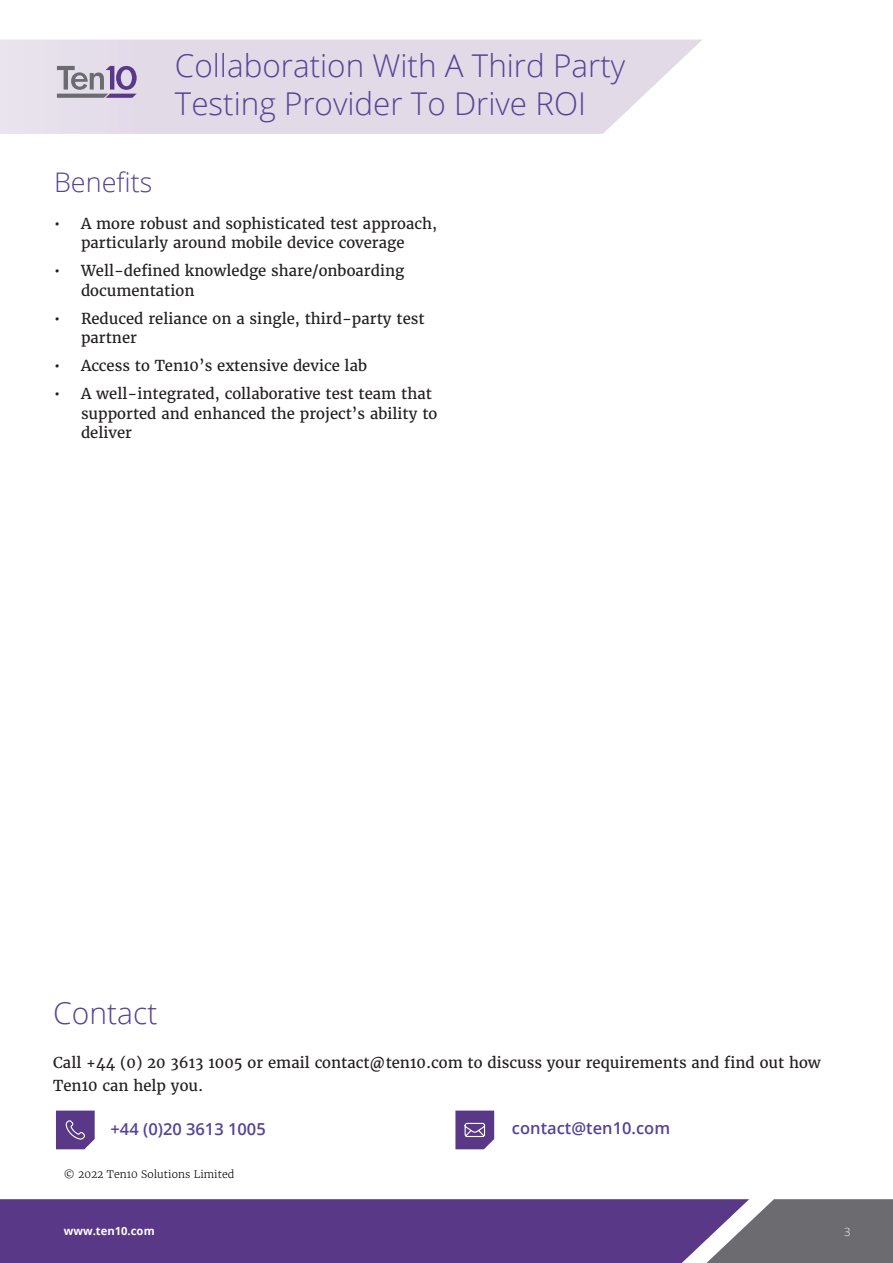
<style>
.page{position:relative;width:893px;height:1263px;background:#fff}
.page>*{position:absolute;margin:0;border:0;box-sizing:border-box;transform-origin:0 0}
.t1{font:300 31.5px "Open Sans";color:#574395}
.t2{font:300 30px "Open Sans";color:#574395}
.t3{font:300 27px "Open Sans";color:#574395}
.t4{font:600 16.5px "Open Sans";color:#574395}
.t5{font:15px/19.5px "Merriweather";color:#231f20}
.t6{font:700 11.25px "Open Sans";color:#fff}
.t7{font:300 11.25px "Open Sans";color:#fff}
.t8{font:300 10.5px "Merriweather";color:#000}
</style>
<div class="page">
<div style="left:0;top:1199px;width:706px;height:64px;background:#593887"></div>
<svg style="left:706px;top:1199px;width:187px;height:64px;background:#7a7781"></svg>
<svg style="left:0;top:40px;width:702px;height:94px;background:#e4dde9"></svg>
<svg style="left:57px;top:66px;width:80px;height:32px;background:#aaa0b7"></svg>
<svg style="left:56px;top:1110px;width:39px;height:39px;background:#694b92"></svg>
<svg style="left:455px;top:1110px;width:39px;height:39px;background:#6e5196"></svg>
<p class="t1" style="left:175px;top:44px;width:452px">Collaboration With A Third Party</p>
<p class="t1" style="left:175px;top:82px;width:413px">Testing Provider To Drive ROI</p>
<p class="t3" style="left:54px;top:164px;width:100px">Benefits</p>
<p class="t5" style="left:54px;top:214px;width:385px;text-align:center">• A more robust and sophisticated test approach, particularly around mobile device coverage</p>
<p class="t5" style="left:81px;top:261px;width:325px;text-indent:-27px">• Well-defined knowledge share/onboarding documentation</p>
<p class="t5" style="left:81px;top:309px;width:345px;text-indent:-27px">• Reduced reliance on a single, third-party test partner</p>
<p class="t5" style="left:54px;top:356px;width:315px">• Access to Ten10’s extensive device lab</p>
<p class="t5" style="left:81px;top:384px;width:358px;text-indent:-27px">• A well-integrated, collaborative test team that supported and enhanced the project’s ability to deliver</p>
<h2 class="t2" style="left:53px;top:993px;width:106px">Contact</h2>
<p class="t5" style="left:53px;top:1051px;width:769px;line-height:22.5px">Call +44 (0) 20 3613 1005 or email contact@ten10.com to discuss your requirements and find out how<br>Ten10 can help you.</p>
<p class="t4" style="left:111px;top:1118px;width:157px">+44 (0)20 3613 1005</p>
<p class="t4" style="left:512px;top:1117px;width:160px">contact@ten10.com</p>
<p class="t8" style="left:64px;top:1168px;width:172px">© 2022 Ten10 Solutions Limited</p>
<p class="t6" style="left:64px;top:1223px;width:92px">www.ten10.com</p>
<p class="t7" style="left:844px;top:1224px;width:8px">3</p>
</div>
